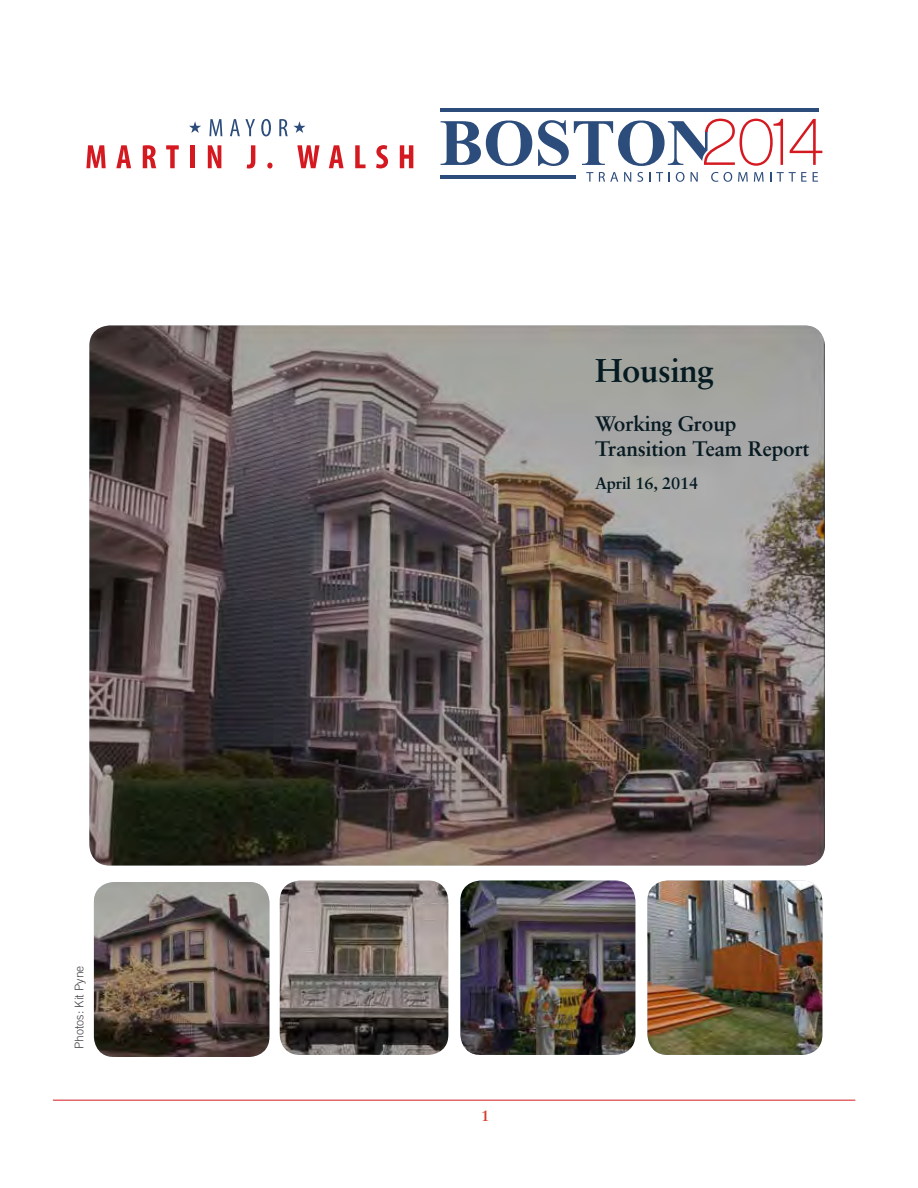
<style>
.page{position:relative;width:918px;height:1188px;background:#fff}
.page>*{position:absolute;margin:0;border:0;box-sizing:border-box;transform-origin:0 0}
.t1{font:700 33px "Sabon";letter-spacing:-.01em;color:#051b21}
.t2{font:700 21px/25.2px "Sabon";letter-spacing:-.01em;color:#081a21}
.t3{font:700 16.5px "Sabon";letter-spacing:-.01em;color:#051b21}
.t4{font:700 15px "Sabon";color:#d63b2c}
.t5{font:300 12px "Trade Gothic";color:#414042}
</style>
<div class="page">
<hr style="left:53px;top:1100px;width:802px;height:1px;background:#d31a21">
<svg style="left:86px;top:145px;width:20px;height:23px"></svg>
<svg style="left:116px;top:145px;width:15px;height:23px"></svg>
<svg style="left:143px;top:145px;width:13px;height:23px"></svg>
<svg style="left:166px;top:145px;width:13px;height:23px"></svg>
<div style="left:190px;top:145px;width:5px;height:23px;background:#d51920"></div>
<svg style="left:208px;top:145px;width:13px;height:23px"></svg>
<svg style="left:247px;top:145px;width:8px;height:24px"></svg>
<svg style="left:267px;top:163px;width:6px;height:6px"></svg>
<svg style="left:297px;top:145px;width:23px;height:23px"></svg>
<svg style="left:329px;top:145px;width:15px;height:23px"></svg>
<svg style="left:355px;top:145px;width:11px;height:23px"></svg>
<svg style="left:376px;top:145px;width:12px;height:23px"></svg>
<svg style="left:400px;top:145px;width:13px;height:23px"></svg>
<svg style="left:189px;top:121px;width:12px;height:12px"></svg>
<svg style="left:209px;top:119px;width:13px;height:17px"></svg>
<svg style="left:230px;top:119px;width:25px;height:17px"></svg>
<svg style="left:261px;top:119px;width:10px;height:17px"></svg>
<svg style="left:279px;top:119px;width:27px;height:17px"></svg>
<svg style="left:441px;top:119px;width:342px;height:47px"></svg>
<svg style="left:790px;top:119px;width:32px;height:46px"></svg>
<hr style="left:440px;top:176px;width:136px;height:3px;background:#2c4c7b">
<hr style="left:440px;top:109px;width:379px;height:3px;background:#2c4c7b">
<svg style="left:586px;top:172px;width:7px;height:10px"></svg>
<svg style="left:599px;top:172px;width:19px;height:10px"></svg>
<svg style="left:624px;top:172px;width:7px;height:10px"></svg>
<svg style="left:637px;top:172px;width:6px;height:10px"></svg>
<svg style="left:649px;top:172px;width:14px;height:10px"></svg>
<svg style="left:676px;top:172px;width:9px;height:10px"></svg>
<svg style="left:691px;top:172px;width:7px;height:10px"></svg>
<svg style="left:711px;top:172px;width:7px;height:10px"></svg>
<svg style="left:724px;top:172px;width:8px;height:10px"></svg>
<svg style="left:738px;top:172px;width:10px;height:10px"></svg>
<svg style="left:754px;top:172px;width:10px;height:10px"></svg>
<svg style="left:777px;top:172px;width:30px;height:10px"></svg>
<svg style="left:813px;top:172px;width:5px;height:10px"></svg>
<img style="left:89px;top:326px;width:736px;height:540px">
<img style="left:94px;top:882px;width:175px;height:175px">
<img style="left:280px;top:881px;width:168px;height:174px">
<img style="left:460px;top:881px;width:175px;height:174px">
<img style="left:647px;top:881px;width:175px;height:174px">
<p class="t5" style="left:72px;top:1049px;width:85px;rotate:-90deg">Photos: Kit Pyne</p>
<h1 class="t1" style="left:595px;top:350px;width:121px">Housing</h1>
<p class="t2" style="left:595px;top:411px;width:216px">Working Group<br>Transition Team Report</p>
<p class="t3" style="left:595px;top:473px;width:105px">April 16, 2014</p>
<p class="t4" style="left:481px;top:1106px;width:10px">1</p>
</div>
